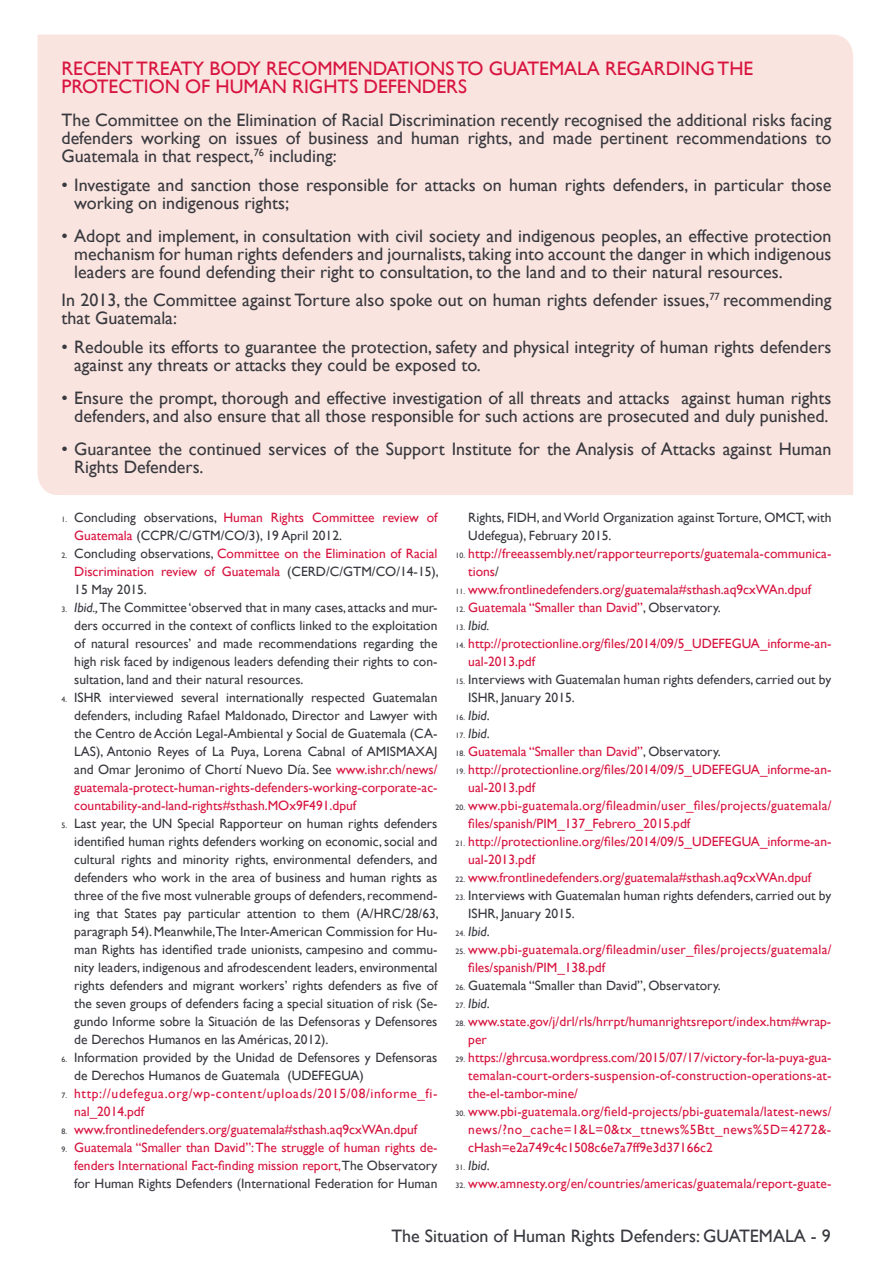
<style>
.page{position:relative;width:893px;height:1263px;background:#fff}
.page>*{position:absolute;margin:0;border:0;box-sizing:border-box;transform-origin:0 0}
.t1{font:19.5px/18px "Gill Sans";color:#d7143f}
.t2{font:18px/18px "Gill Sans";color:#38393f}
.t3{font:13.5px/18px "Gill Sans";color:#38393f}
.t4{font:13.5px/18px "Gill Sans";color:#d7143f}
.t5{font:13.5px/18px "Gill Sans";letter-spacing:.02em;color:#d7143f}
.t6{font:13.5px/18px "Gill Sans";letter-spacing:.045em;color:#d7143f}
.t7{font:italic 13.5px "Gill Sans";color:#38393f}
.s1{font-size:7.8px}
.s2{color:#d7143f}
.s3{font-size:7.8px;color:#38393f}
.s4{color:#38393f}
.s5{font-style:italic}
.s6{font-style:normal;font-size:7.8px}
.s7{font-style:normal}
</style>
<div class="page">
<div style="left:38px;top:35px;width:815px;height:460px;background:#fae4df"></div>
<h1 class="t1" style="left:62px;top:59px;width:693px">RECENT TREATY BODY RECOMMENDATIONS TO GUATEMALA REGARDING THE<br>PROTECTION OF HUMAN RIGHTS DEFENDERS</h1>
<p class="t2" style="left:62px;top:111px;width:771px;text-align:justify">The Committee on the Elimination of Racial Discrimination recently recognised the additional risks facing defenders working on issues of business and human rights, and made pertinent recommendations to Guatemala in that respect,<sup>76</sup> including:</p>
<h2 class="t2" style="left:74px;top:175px;width:759px;text-indent:-13px">• Investigate and sanction those responsible for attacks on human rights defenders, in particular those working on indigenous rights;</h2>
<p class="t2" style="left:74px;top:226px;width:759px;text-align:justify;text-indent:-13px">• Adopt and implement, in consultation with civil society and indigenous peoples, an effective protection mechanism for human rights defenders and journalists, taking into account the danger in which indigenous leaders are found defending their right to consultation, to the land and to their natural resources.</p>
<h2 class="t2" style="left:62px;top:291px;width:771px">In 2013, the Committee against Torture also spoke out on human rights defender issues,<sup>77</sup> recommending that Guatemala:</h2>
<h2 class="t2" style="left:74px;top:337px;width:759px;text-indent:-13px">• Redouble its efforts to guarantee the protection, safety and physical integrity of human rights defenders against any threats or attacks they could be exposed to.</h2>
<h2 class="t2" style="left:62px;top:388px;width:771px;text-align:center">• Ensure the prompt, thorough and effective investigation of all threats and attacks against human rights defenders, and also ensure that all those responsible for such actions are prosecuted and duly punished.</h2>
<h2 class="t2" style="left:74px;top:439px;width:759px;text-indent:-13px">• Guarantee the continued services of the Support Institute for the Analysis of Attacks against Human<br>Rights Defenders.</h2>
<p class="t3" style="left:74px;top:508px;width:365px;text-indent:-13px"><span class="s1">1.</span> Concluding observations, <span class="s2">Human Rights Committee review of<br>Guatemala</span> (CCPR/C/GTM/CO/3), 19 April 2012.</p>
<p class="t4" style="left:74px;top:544px;width:366px;text-align:justify;text-indent:-13px"><span class="s3">2.</span> <span class="s4">Concluding observations,</span> Committee on the Elimination of Racial Discrimination review of Guatemala <span class="s4">(CERD/C/GTM/CO/14-15), 15 May 2015.</span></p>
<p class="t3" style="left:74px;top:598px;width:365px;text-align:justify;text-indent:-13px"><span class="s1">3.</span> <span class="s5">Ibid.,</span> The Committee ‘observed that in many cases, attacks and mur&shy;ders occurred in the context of conflicts linked to the exploitation of natural resources’ and made recommendations regarding the high risk faced by indigenous leaders defending their rights to con&shy;sultation, land and their natural resources.</p>
<p class="t3" style="left:74px;top:688px;width:365px;text-align:justify;text-indent:-13px"><span class="s1">4.</span> ISHR interviewed several internationally respected Guatemalan defenders, including Rafael Maldonado, Director and Lawyer with the Centro de Acción Legal-Ambiental y Social de Guatemala (CA-LAS), Antonio Reyes of La Puya, Lorena Cabnal of AMISMAXAJ and Omar Jeronimo of Chortí Nuevo Día. See <span class="s2">www.ishr.ch/news/ guatemala-protect-human-rights-defenders-working-corporate-ac&shy;countability-and-land-rights#sthash.MOx9F491.dpuf</span></p>
<p class="t3" style="left:74px;top:814px;width:366px;text-align:justify;text-indent:-13px"><span class="s1">5.</span> Last year, the UN Special Rapporteur on human rights defenders identified human rights defenders working on economic, social and cultural rights and minority rights, environmental defenders, and defenders who work in the area of business and human rights as three of the five most vulnerable groups of defenders, recommend&shy;ing that States pay particular attention to them (A/HRC/28/63, paragraph 54). Meanwhile,The Inter-American Commission for Hu&shy;man Rights has identified trade unionists, campesino and commu&shy;nity leaders, indigenous and afrodescendent leaders, environmental rights defenders and migrant workers’ rights defenders as five of the seven groups of defenders facing a special situation of risk (Se&shy;gundo Informe sobre la Situación de las Defensoras y Defensores de Derechos Humanos en las Américas, 2012).</p>
<p class="t3" style="left:74px;top:1048px;width:365px;text-indent:-13px"><span class="s1">6.</span> Information provided by the Unidad de Defensores y Defensoras de Derechos Humanos de Guatemala (UDEFEGUA)</p>
<p class="t6" style="left:74px;top:1084px;width:365px;text-indent:-13px"><span class="s3">7.</span> http://udefegua.org/wp-content/uploads/2015/08/informe_fi&shy;nal_2014.pdf</p>
<p class="t4" style="left:62px;top:1120px;width:357px"><span class="s3">8.</span> www.frontlinedefenders.org/guatemala#sthash.aq9cxWAn.dpuf</p>
<p class="t4" style="left:74px;top:1138px;width:365px;text-align:justify;text-indent:-13px"><span class="s3">9.</span> Guatemala “Smaller than David”: The struggle of human rights de&shy;fenders International Fact-finding mission report,<span class="s4">The Observatory for Human Rights Defenders (International Federation for Human</span></p>
<p class="t3" style="left:468px;top:508px;width:365px">Rights, FIDH, and World Organization against Torture, OMCT, with<br>Udefegua), February 2015.</p>
<p class="t4" style="left:468px;top:544px;width:365px;text-indent:-13px"><span class="s3">10.</span> http://freeassembly.net/rapporteurreports/guatemala-communica&shy;tions<span class="s4">/</span></p>
<p class="t4" style="left:455px;top:580px;width:357px"><span class="s3">11.</span> www.frontlinedefenders.org/guatemala#sthash.aq9cxWAn.dpuf</p>
<p class="t4" style="left:455px;top:598px;width:267px"><span class="s3">12.</span> Guatemala “Smaller than David”<span class="s4">, Observatory.</span></p>
<p class="t7" style="left:455px;top:618px;width:35px"><span class="s6">13.</span> Ibid.</p>
<p class="t4" style="left:468px;top:634px;width:365px;text-indent:-13px"><span class="s3">14.</span> http://protectionline.org/files/2014/09/5_UDEFEGUA_informe-an&shy;ual-2013.pdf</p>
<p class="t3" style="left:468px;top:670px;width:365px;text-indent:-13px"><span class="s1">15.</span> Interviews with Guatemalan human rights defenders, carried out by<br>ISHR, January 2015.</p>
<p class="t7" style="left:455px;top:708px;width:36px"><span class="s6">16.</span> Ibid<span class="s7">.</span></p>
<p class="t7" style="left:455px;top:726px;width:36px"><span class="s6">17.</span> Ibid<span class="s7">.</span></p>
<p class="t4" style="left:455px;top:742px;width:267px"><span class="s3">18.</span> Guatemala “Smaller than David”<span class="s4">, Observatory.</span></p>
<p class="t4" style="left:468px;top:760px;width:365px;text-indent:-13px"><span class="s3">19.</span> http://protectionline.org/files/2014/09/5_UDEFEGUA_informe-an&shy;ual-2013.pdf</p>
<p class="t5" style="left:468px;top:796px;width:365px;text-indent:-13px"><span class="s3">20.</span> www.pbi-guatemala.org/fileadmin/user_files/projects/guatemala/ files/spanish/PIM_137_Febrero_2015.pdf</p>
<p class="t4" style="left:468px;top:832px;width:365px;text-indent:-13px"><span class="s3">21.</span> http://protectionline.org/files/2014/09/5_UDEFEGUA_informe-an&shy;ual-2013.pdf</p>
<p class="t4" style="left:455px;top:868px;width:357px"><span class="s3">22.</span> www.frontlinedefenders.org/guatemala#sthash.aq9cxWAn.dpuf</p>
<p class="t3" style="left:468px;top:886px;width:365px;text-indent:-13px"><span class="s1">23.</span> Interviews with Guatemalan human rights defenders, carried out by<br>ISHR, January 2015.</p>
<p class="t7" style="left:455px;top:924px;width:36px"><span class="s6">24.</span> Ibid<span class="s7">.</span></p>
<p class="t5" style="left:468px;top:940px;width:365px;text-indent:-13px"><span class="s3">25.</span> www.pbi-guatemala.org/fileadmin/user_files/projects/guatemala/ files/spanish/PIM_138.pdf</p>
<p class="t3" style="left:455px;top:976px;width:267px"><span class="s1">26.</span> Guatemala “Smaller than David”, Observatory.</p>
<p class="t7" style="left:455px;top:996px;width:36px"><span class="s6">27.</span> Ibid<span class="s7">.</span></p>
<p class="t4" style="left:468px;top:1012px;width:365px;text-indent:-13px"><span class="s3">28.</span> www.state.gov/j/drl/rls/hrrpt/humanrightsreport/index.htm#wrap&shy;per</p>
<p class="t4" style="left:468px;top:1048px;width:365px;text-align:justify;text-indent:-13px"><span class="s3">29.</span> https://ghrcusa.wordpress.com/2015/07/17/victory-for-la-puya-gua&shy;temalan-court-orders-suspension-of-construction-operations-at&shy;the-el-tambor-mine/</p>
<p class="t4" style="left:468px;top:1102px;width:365px;text-align:justify;text-indent:-13px"><span class="s3">30.</span> www.pbi-guatemala.org/field-projects/pbi-guatemala/latest-news/ news/?no_cache=1&amp;L=0&amp;tx_ttnews%5Btt_news%5D=4272&amp;- cHash=e2a749c4c1508c6e7a7ff9e3d37166c2</p>
<p class="t7" style="left:455px;top:1158px;width:36px"><span class="s6">31.</span> Ibid<span class="s7">.</span></p>
<p class="t4" style="left:455px;top:1174px;width:378px"><span class="s3">32.</span> www.amnesty.org/en/countries/americas/guatemala/report-guate-</p>
<h2 class="t2" style="left:391px;top:1227px;width:441px">The Situation of Human Rights Defenders: GUATEMALA - 9</h2>
</div>
